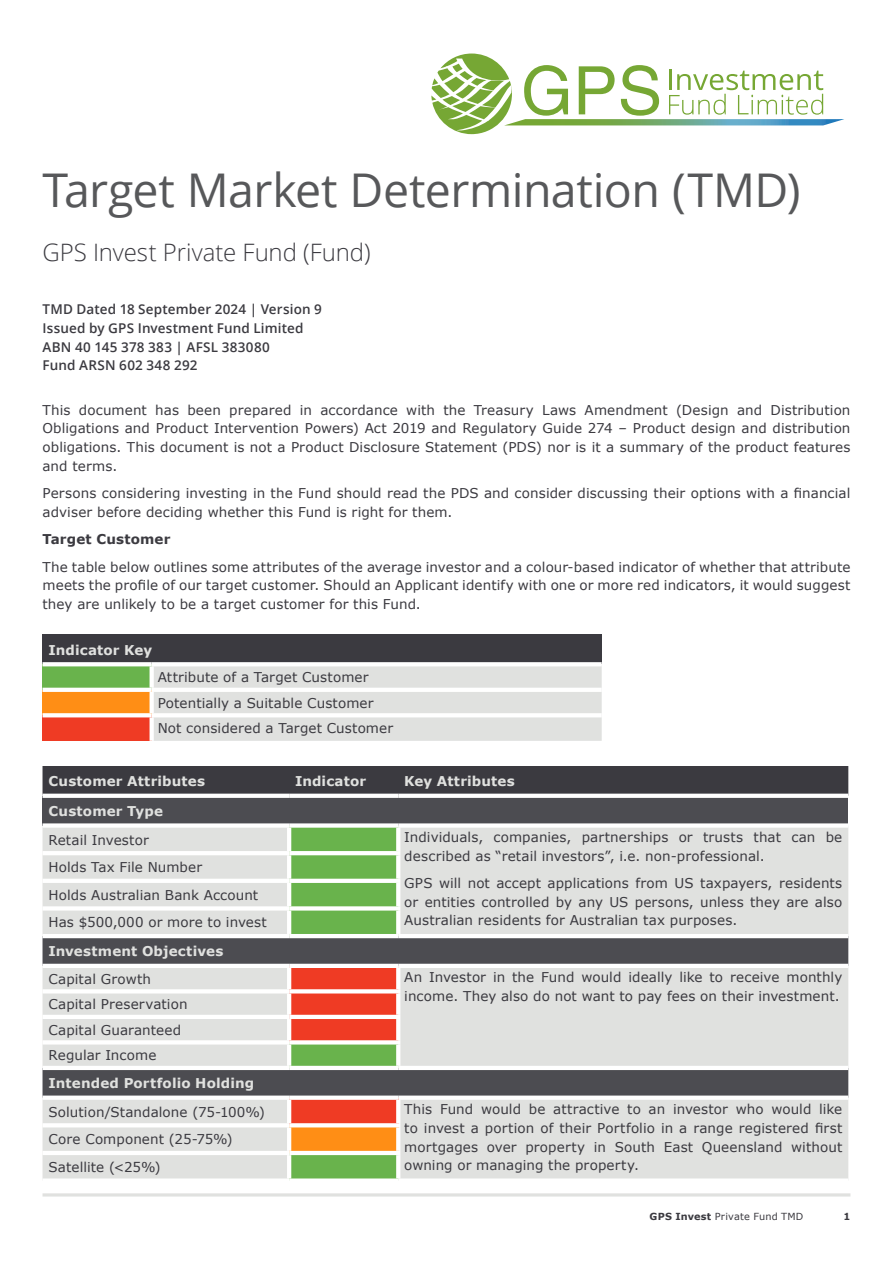
<style>
.page{position:relative;width:893px;height:1263px;background:#fff}
.page>*{position:absolute;margin:0;border:0;box-sizing:border-box;transform-origin:0 0}
.H1___Left{font:46.5px "Open Sans";letter-spacing:-.01em;color:#57585a}
.H1___Left-2{font:300 24px "Open Sans";letter-spacing:-.005em;color:#3b3a40}
.BC2___Justify{font:13.5px/18.8px "Verdana";letter-spacing:.005em;color:#3b3a40;text-align:justify}
.BC2___Left{font:600 13.5px "Open Sans";letter-spacing:.015em;color:#3b3a40}
.BC2___Left-2{font:700 13.5px "Verdana";letter-spacing:.01em;color:#e0e1df}
.BC2___Justify-2{font:700 13.5px "Verdana";letter-spacing:.01em;color:#e0e1df}
.BC2___Justify-3{font:700 13.5px "Verdana";letter-spacing:.015em;color:#3b3a40}
.t1{font:9.75px "Verdana";letter-spacing:.02em;color:#3b3a40}
.t2{font:700 9.75px "Verdana";color:#3b3a40}
.s1{font-weight:700}
</style>
<div class="page">
<svg style="left:431px;top:54px;width:413px;height:80px"></svg>
<div style="left:43px;top:766px;width:805px;height:28px;background:#3b3a40"></div>
<div style="left:43px;top:796px;width:805px;height:29px;background:#4c4c51"></div>
<div style="left:43px;top:828px;width:805px;height:350px;background:#e0e1df"></div>
<div style="left:291px;top:828px;width:105px;height:106px;background:#69b34c"></div>
<svg style="left:43px;top:938px;width:805px;height:157px;background:#a9aaab"></svg>
<svg style="left:289px;top:968px;width:109px;height:210px;background:#a4683d"></svg>
<div style="left:289px;top:1098px;width:109px;height:27px;background:#ef3b24"></div>
<div style="left:289px;top:1125px;width:109px;height:28px;background:#ff8e15"></div>
<hr style="left:287px;top:828px;width:4px;height:23px;background:#fff">
<svg style="left:396px;top:828px;width:4px;height:23px"></svg>
<hr style="left:43px;top:851px;width:246px;height:4px;background:#fff">
<hr style="left:289px;top:851px;width:111px;height:4px;background:#fff">
<hr style="left:287px;top:855px;width:4px;height:24px;background:#fff">
<svg style="left:396px;top:855px;width:4px;height:24px"></svg>
<hr style="left:43px;top:879px;width:246px;height:4px;background:#fff">
<hr style="left:289px;top:879px;width:111px;height:4px;background:#fff">
<hr style="left:287px;top:883px;width:4px;height:23px;background:#fff">
<svg style="left:396px;top:883px;width:4px;height:23px"></svg>
<hr style="left:43px;top:906px;width:246px;height:4px;background:#fff">
<svg style="left:289px;top:906px;width:111px;height:4px"></svg>
<hr style="left:287px;top:910px;width:4px;height:24px;background:#fff">
<svg style="left:396px;top:910px;width:4px;height:24px"></svg>
<hr style="left:43px;top:934px;width:246px;height:4px;background:#fff">
<hr style="left:289px;top:934px;width:109px;height:4px;background:#fff">
<hr style="left:398px;top:934px;width:450px;height:4px;background:#fff">
<hr style="left:287px;top:968px;width:4px;height:21px;background:#fff">
<svg style="left:396px;top:968px;width:4px;height:21px"></svg>
<hr style="left:43px;top:989px;width:246px;height:4px;background:#fff">
<svg style="left:289px;top:989px;width:111px;height:4px"></svg>
<hr style="left:287px;top:993px;width:4px;height:22px;background:#fff">
<svg style="left:396px;top:993px;width:4px;height:22px"></svg>
<hr style="left:43px;top:1015px;width:246px;height:4px;background:#fff">
<hr style="left:289px;top:1015px;width:111px;height:4px;background:#fff">
<hr style="left:287px;top:1019px;width:4px;height:21px;background:#fff">
<svg style="left:396px;top:1019px;width:4px;height:21px"></svg>
<hr style="left:43px;top:1040px;width:246px;height:4px;background:#fff">
<svg style="left:289px;top:1040px;width:111px;height:4px"></svg>
<hr style="left:287px;top:1044px;width:4px;height:22px;background:#fff">
<svg style="left:396px;top:1044px;width:4px;height:22px"></svg>
<hr style="left:43px;top:1066px;width:246px;height:4px;background:#fff">
<hr style="left:289px;top:1066px;width:109px;height:4px;background:#fff">
<hr style="left:398px;top:1066px;width:450px;height:4px;background:#fff">
<hr style="left:287px;top:1100px;width:4px;height:23px;background:#fff">
<svg style="left:396px;top:1100px;width:4px;height:23px"></svg>
<hr style="left:43px;top:1123px;width:246px;height:4px;background:#fff">
<svg style="left:289px;top:1123px;width:111px;height:4px"></svg>
<hr style="left:287px;top:1127px;width:4px;height:24px;background:#fff">
<svg style="left:396px;top:1127px;width:4px;height:24px"></svg>
<hr style="left:43px;top:1151px;width:246px;height:4px;background:#fff">
<hr style="left:289px;top:1151px;width:111px;height:4px;background:#fff">
<hr style="left:287px;top:1155px;width:4px;height:23px;background:#fff">
<svg style="left:396px;top:1155px;width:4px;height:23px"></svg>
<svg style="left:43px;top:796px;width:246px;height:2px"></svg>
<svg style="left:289px;top:794px;width:109px;height:4px"></svg>
<svg style="left:398px;top:794px;width:450px;height:4px"></svg>
<div style="left:43px;top:823px;width:246px;height:5px;background:#fff"></div>
<div style="left:289px;top:823px;width:109px;height:5px;background:#fff"></div>
<div style="left:398px;top:823px;width:450px;height:5px;background:#fff"></div>
<hr style="left:43px;top:964px;width:246px;height:4px;background:#fff">
<hr style="left:289px;top:964px;width:109px;height:4px;background:#fff">
<hr style="left:398px;top:964px;width:450px;height:4px;background:#fff">
<div style="left:43px;top:1095px;width:246px;height:5px;background:#fff"></div>
<div style="left:289px;top:1095px;width:109px;height:5px;background:#fff"></div>
<div style="left:398px;top:1095px;width:450px;height:5px;background:#fff"></div>
<div style="left:43px;top:634px;width:559px;height:30px;background:#3b3a40"></div>
<div style="left:43px;top:664px;width:109px;height:26px;background:#69b34c"></div>
<div style="left:154px;top:666px;width:448px;height:75px;background:#e0e1df"></div>
<div style="left:43px;top:690px;width:109px;height:25px;background:#ff8e15"></div>
<div style="left:43px;top:715px;width:109px;height:26px;background:#ef3b24"></div>
<hr style="left:150px;top:666px;width:4px;height:22px;background:#fff">
<svg style="left:43px;top:688px;width:109px;height:4px"></svg>
<hr style="left:152px;top:688px;width:450px;height:4px;background:#fff">
<hr style="left:150px;top:692px;width:4px;height:21px;background:#fff">
<svg style="left:43px;top:713px;width:109px;height:4px"></svg>
<hr style="left:152px;top:713px;width:450px;height:4px;background:#fff">
<hr style="left:150px;top:717px;width:4px;height:24px;background:#fff">
<svg style="left:43px;top:662px;width:109px;height:4px"></svg>
<svg style="left:152px;top:662px;width:450px;height:2px"></svg>
<hr style="left:43px;top:1193px;width:807px;height:3px;background:#e0e1df">
<p class="H1___Left" style="left:43px;top:158px;width:759px">Target Market Determination (TMD)</p>
<p class="H1___Left-2" style="left:43px;top:236px;width:330px">GPS Invest Private Fund (Fund)</p>
<p class="BC2___Left" style="left:43px;top:300px;width:281px">TMD Dated 18 September 2024 | Version 9</p>
<p class="BC2___Left" style="left:43px;top:319px;width:263px">Issued by GPS Investment Fund Limited</p>
<p class="BC2___Left" style="left:43px;top:337px;width:229px">ABN 40 145 378 383 | AFSL 383080</p>
<p class="BC2___Left" style="left:43px;top:356px;width:156px">Fund ARSN 602 348 292</p>
<p class="BC2___Justify" style="left:43px;top:400px;width:809px">This document has been prepared in accordance with the Treasury Laws Amendment (Design and Distribution Obligations and Product Intervention Powers) Act 2019 and Regulatory Guide 274 – Product design and distribution obligations. This document is not a Product Disclosure Statement (PDS) nor is it a summary of the product features and terms.</p>
<p class="BC2___Justify" style="left:43px;top:484px;width:809px">Persons considering investing in the Fund should read the PDS and consider discussing their options with a financial adviser before deciding whether this Fund is right for them.</p>
<p class="BC2___Justify-3" style="left:43px;top:530px;width:129px">Target Customer</p>
<p class="BC2___Justify" style="left:43px;top:557px;width:809px">The table below outlines some attributes of the average investor and a colour-based indicator of whether that attribute meets the profile of our target customer. Should an Applicant identify with one or more red indicators, it would suggest they are unlikely to be a target customer for this Fund.</p>
<p class="BC2___Left-2" style="left:49px;top:640px;width:105px">Indicator Key</p>
<p class="BC2___Justify" style="left:158px;top:668px;width:212px">Attribute of a Target Customer</p>
<p class="BC2___Justify" style="left:158px;top:693px;width:217px">Potentially a Suitable Customer</p>
<p class="BC2___Justify" style="left:158px;top:719px;width:237px">Not considered a Target Customer</p>
<p class="BC2___Left-2" style="left:49px;top:771px;width:158px">Customer Attributes</p>
<p class="BC2___Left-2" style="left:295px;top:771px;width:73px">Indicator</p>
<p class="BC2___Left-2" style="left:404px;top:771px;width:112px">Key Attributes</p>
<p class="BC2___Left-2" style="left:49px;top:801px;width:116px">Customer Type</p>
<p class="BC2___Justify" style="left:49px;top:830px;width:102px">Retail Investor</p>
<p class="BC2___Justify" style="left:404px;top:827px;width:439px">Individuals, companies, partnerships or trusts that can be described as “retail investors”, i.e. non-professional.</p>
<p class="BC2___Justify" style="left:404px;top:873px;width:440px">GPS will not accept applications from US taxpayers, residents or entities controlled by any US persons, unless they are also Australian residents for Australian tax purposes.</p>
<p class="BC2___Justify" style="left:49px;top:858px;width:155px">Holds Tax File Number</p>
<p class="BC2___Justify" style="left:49px;top:885px;width:211px">Holds Australian Bank Account</p>
<p class="BC2___Justify" style="left:49px;top:913px;width:220px">Has $500,000 or more to invest</p>
<p class="BC2___Justify-2" style="left:49px;top:942px;width:176px">Investment Objectives</p>
<p class="BC2___Justify" style="left:49px;top:969px;width:104px">Capital Growth</p>
<p class="BC2___Justify" style="left:404px;top:968px;width:439px">An Investor in the Fund would ideally like to receive monthly income. They also do not want to pay fees on their investment.</p>
<p class="BC2___Justify" style="left:49px;top:995px;width:141px">Capital Preservation</p>
<p class="BC2___Justify" style="left:49px;top:1020px;width:134px">Capital Guaranteed</p>
<p class="BC2___Justify" style="left:49px;top:1046px;width:109px">Regular Income</p>
<p class="BC2___Justify-2" style="left:49px;top:1073px;width:207px">Intended Portfolio Holding</p>
<p class="BC2___Justify" style="left:49px;top:1102px;width:218px">Solution/Standalone (75-100%)</p>
<p class="BC2___Justify" style="left:404px;top:1099px;width:440px">This Fund would be attractive to an investor who would like to invest a portion of their Portfolio in a range registered first mortgages over property in South East Queensland without owning or managing the property.</p>
<p class="BC2___Justify" style="left:49px;top:1130px;width:186px">Core Component (25-75%)</p>
<p class="BC2___Justify" style="left:49px;top:1157px;width:114px">Satellite (&lt;25%)</p>
<p class="t1" style="left:649px;top:1210px;width:155px"><span class="s1">GPS Invest</span> Private Fund TMD</p>
<p class="t2" style="left:843px;top:1210px;width:8px">1</p>
</div>
